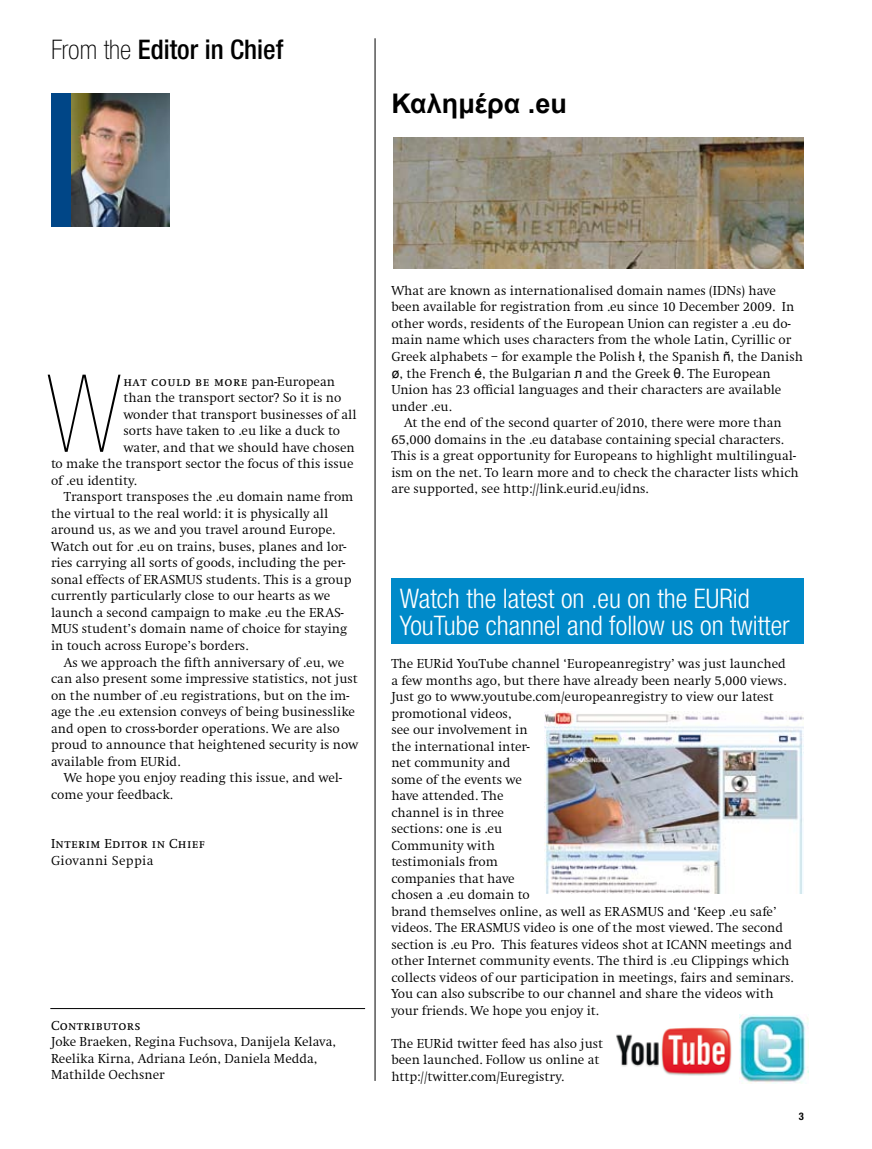
<style>
.page{position:relative;width:872px;height:1149px;background:#fff}
.page>*{position:absolute;margin:0;border:0;box-sizing:border-box;transform-origin:0 0}
.t1{font:900 condensed 108px "Helvetica Neue";color:#000}
.t2{font:300 condensed 27px/27px "Helvetica Neue";color:#fff}
.t3{font:500 condensed 27px "Helvetica Neue";color:#000}
.t4{font:700 27px "Arial";color:#000}
.t5{font:300 13.5px/16.5px "Swift EF";color:#000}
.t6{font:13.5px "Swift SCEF";letter-spacing:.025em;color:#000}
.t7{font:300 13.5px "Swift EF";letter-spacing:.025em;color:#000}
.t8{font:700 condensed 10.5px "Helvetica Neue";color:#000}
.s1{font-weight:100}
.s2{font-family:"Swift EF";font-weight:300}
.s3{font-family:"Arial";font-weight:400}
</style>
<div class="page">
<div style="left:391px;top:577px;width:413px;height:66px;background:#008ac9"></div>
<div style="left:51px;top:94px;width:21px;height:132px;background:#004687"></div>
<hr style="left:375px;top:38px;width:1px;height:1042px;background:#000">
<hr style="left:50px;top:1007px;width:315px;height:1px;background:#000">
<img style="left:393px;top:137px;width:411px;height:131px">
<img style="left:545px;top:711px;width:259px;height:181px">
<img style="left:739px;top:1014px;width:69px;height:68px">
<img style="left:616px;top:1027px;width:116px;height:49px">
<img style="left:71px;top:94px;width:99px;height:132px">
<h2 class="t3" style="left:51px;top:34px;width:234px"><span class="s1">From the</span> Editor in Chief</h2>
<h2 class="t4" style="left:391px;top:86px;width:177px">Καλημέρα .eu</h2>
<h1 class="t1" style="left:46px;top:354px;width:78px">W</h1>
<p class="t6" style="left:123px;top:374px;width:213px">hat could be more <span class="s2">pan-European</span></p>
<p class="t5" style="left:123px;top:390px;width:219px">than the transport sector? So it is no</p>
<p class="t5" style="left:123px;top:406px;width:235px">wonder that transport businesses of all</p>
<p class="t5" style="left:123px;top:423px;width:218px">sorts have taken to .eu like a duck to</p>
<p class="t5" style="left:123px;top:439px;width:233px">water, and that we should have chosen</p>
<p class="t5" style="left:51px;top:456px;width:304px">to make the transport sector the focus of this issue</p>
<p class="t5" style="left:51px;top:472px;width:87px">of .eu identity.</p>
<p class="t5" style="left:64px;top:489px;width:291px">Transport transposes the .eu domain name from</p>
<p class="t5" style="left:51px;top:505px;width:279px">the virtual to the real world: it is physically all</p>
<p class="t5" style="left:51px;top:522px;width:286px">around us, as we and you travel around Europe.</p>
<p class="t5" style="left:51px;top:538px;width:297px">Watch out for .eu on trains, buses, planes and lor-</p>
<p class="t5" style="left:51px;top:555px;width:296px">ries carrying all sorts of goods, including the per-</p>
<p class="t5" style="left:51px;top:571px;width:302px">sonal effects of ERASMUS students. This is a group</p>
<p class="t5" style="left:51px;top:588px;width:281px">currently particularly close to our hearts as we</p>
<p class="t5" style="left:51px;top:604px;width:294px">launch a second campaign to make .eu the ERAS-</p>
<p class="t5" style="left:51px;top:621px;width:298px">MUS student’s domain name of choice for staying</p>
<p class="t5" style="left:51px;top:637px;width:199px">in touch across Europe’s borders.</p>
<p class="t5" style="left:64px;top:654px;width:282px">As we approach the fifth anniversary of .eu, we</p>
<p class="t5" style="left:51px;top:670px;width:308px">can also present some impressive statistics, not just</p>
<p class="t5" style="left:51px;top:687px;width:300px">on the number of .eu registrations, but on the im-</p>
<p class="t5" style="left:51px;top:703px;width:305px">age the .eu extension conveys of being businesslike</p>
<p class="t5" style="left:51px;top:720px;width:290px">and open to cross-border operations. We are also</p>
<p class="t5" style="left:51px;top:736px;width:309px">proud to announce that heightened security is now</p>
<p class="t5" style="left:51px;top:753px;width:131px">available from EURid.</p>
<p class="t5" style="left:64px;top:769px;width:280px">We hope you enjoy reading this issue, and wel-</p>
<p class="t5" style="left:51px;top:786px;width:123px">come your feedback.</p>
<p class="t6" style="left:51px;top:836px;width:155px">Interim Editor in Chief</p>
<p class="t7" style="left:51px;top:852px;width:104px">Giovanni Seppia</p>
<p class="t6" style="left:51px;top:1017px;width:91px">Contributors</p>
<p class="t5" style="left:51px;top:1033px;width:286px">Joke Braeken, Regina Fuchsova, Danijela Kelava,<br>Reelika Kirna, Adriana León, Daniela Medda,<br>Mathilde Oechsner</p>
<p class="t5" style="left:391px;top:282px;width:386px">What are known as internationalised domain names (IDNs) have</p>
<p class="t5" style="left:391px;top:299px;width:404px">been available for registration from .eu since 10 December 2009. In</p>
<p class="t5" style="left:391px;top:315px;width:401px">other words, residents of the European Union can register a .eu do-</p>
<p class="t5" style="left:391px;top:332px;width:402px">main name which uses characters from the whole Latin, Cyrillic or</p>
<p class="t5" style="left:391px;top:348px;width:413px">Greek alphabets – for example the Polish <span class="s3">ł</span>, the Spanish <span class="s3">ñ</span>, the Danish</p>
<p class="t5" style="left:391px;top:365px;width:381px"><span class="s3">ø</span>, the French <span class="s3">é</span>, the Bulgarian <span class="s3">л</span> and the Greek <span class="s3">θ</span>. The European</p>
<p class="t5" style="left:391px;top:381px;width:391px">Union has 23 official languages and their characters are available</p>
<p class="t5" style="left:391px;top:398px;width:62px">under .eu.</p>
<p class="t5" style="left:404px;top:414px;width:379px">At the end of the second quarter of 2010, there were more than</p>
<p class="t5" style="left:391px;top:431px;width:394px">65,000 domains in the .eu database containing special characters.</p>
<p class="t5" style="left:391px;top:447px;width:406px">This is a great opportunity for Europeans to highlight multilingual-</p>
<p class="t5" style="left:391px;top:464px;width:409px">ism on the net. To learn more and to check the character lists which</p>
<p class="t5" style="left:391px;top:480px;width:259px">are supported, see http://link.eurid.eu/idns.</p>
<h2 class="t2" style="left:400px;top:584px;width:391px">Watch the latest on .eu on the EURid<br>YouTube channel and follow us on twitter</h2>
<p class="t5" style="left:391px;top:655px;width:404px">The EURid YouTube channel ‘Europeanregistry’ was just launched a few months ago, but there have already been nearly 5,000 views.<br>Just go to www.youtube.com/europeanregistry to view our latest promotional videos,<br>see our involvement in<br>the international inter-<br>net community and<br>some of the events we<br>have attended. The<br>channel is in three<br>sections: one is .eu<br>Community with<br>testimonials from<br>companies that have<br>chosen a .eu domain to<br>brand themselves online, as well as ERASMUS and ‘Keep .eu safe’ videos. The ERASMUS video is one of the most viewed. The second section is .eu Pro. This features videos shot at ICANN meetings and other Internet community events. The third is .eu Clippings which collects videos of our participation in meetings, fairs and seminars.<br>You can also subscribe to our channel and share the videos with your friends. We hope you enjoy it.</p>
<p class="t5" style="left:391px;top:1035px;width:213px">The EURid twitter feed has also just been launched. Follow us online at http://twitter.com/Euregistry.</p>
<p class="t8" style="left:799px;top:1109px;width:7px">3</p>
</div>
